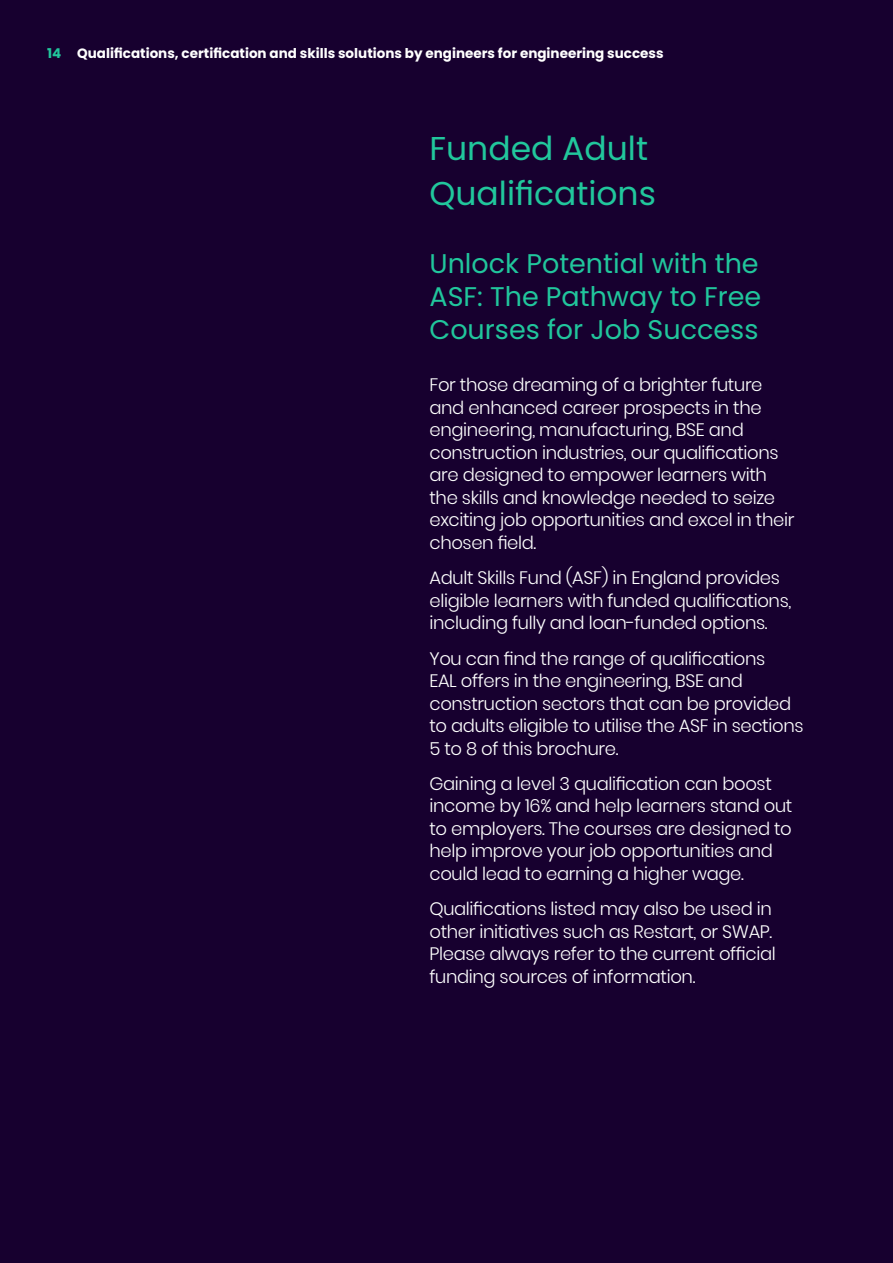
<style>
.page{position:relative;width:893px;height:1263px;background:#17002f}
.page>*{position:absolute;margin:0;border:0;box-sizing:border-box;transform-origin:0 0}
.t1{font:33px/45px "Poppins";color:#21c79c}
.t2{font:27px/33px "Poppins";color:#21c69c;text-align:justify}
.t3{font:300 18px/22.5px "Poppins";letter-spacing:-.02em;color:#fff}
.t4{font:700 13.5px "Poppins";color:#fff}
.s1{color:#21c69c}
</style>
<div class="page">
<p class="t4" style="left:47px;top:45px;width:618px"><span class="s1">14</span> Qualifications, certification and skills solutions by engineers for engineering success</p>
<h1 class="t1" style="left:429px;top:126px;width:228px">Funded Adult<br>Qualifications</h1>
<h2 class="t2" style="left:429px;top:247px;width:333px">Unlock Potential with the ASF: The Pathway to Free Courses for Job Success</h2>
<p class="t3" style="left:429px;top:374px;width:366px">For those dreaming of a brighter future and enhanced career prospects in the engineering, manufacturing, BSE and construction industries, our qualifications are designed to empower learners with the skills and knowledge needed to seize exciting job opportunities and excel in their chosen field.</p>
<p class="t3" style="left:429px;top:567px;width:363px">Adult Skills Fund (ASF) in England provides eligible learners with funded qualifications, including fully and loan-funded options.</p>
<p class="t3" style="left:429px;top:647px;width:376px">You can find the range of qualifications<br>EAL offers in the engineering, BSE and construction sectors that can be provided to adults eligible to utilise the ASF in sections 5 to 8 of this brochure.</p>
<p class="t3" style="left:429px;top:772px;width:365px">Gaining a level 3 qualification can boost income by 16% and help learners stand out to employers. The courses are designed to help improve your job opportunities and could lead to earning a higher wage.</p>
<p class="t3" style="left:429px;top:897px;width:348px">Qualifications listed may also be used in other initiatives such as Restart, or SWAP.<br>Please always refer to the current official funding sources of information.</p>
</div>
